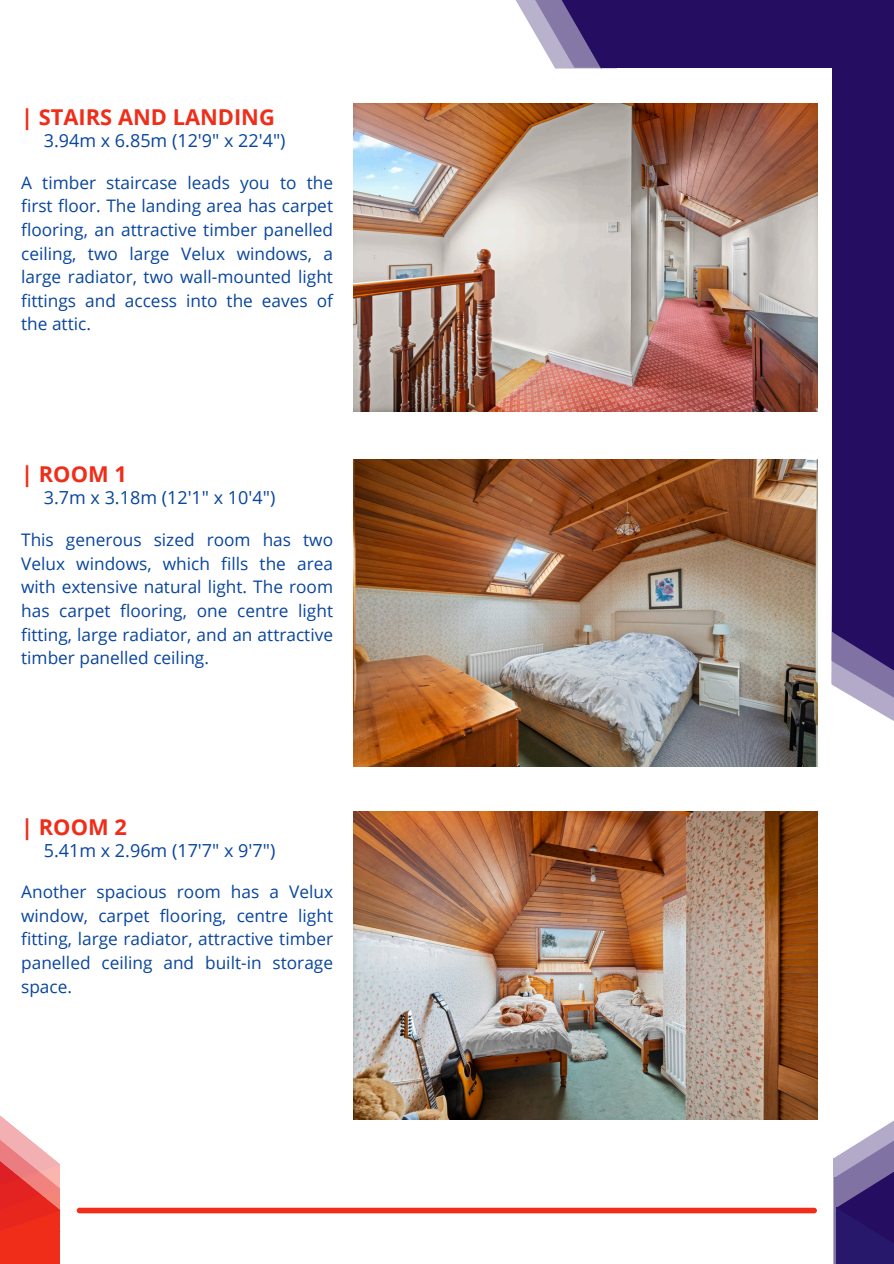
<style>
.page{position:relative;width:894px;height:1264px;background:#fff}
.page>*{position:absolute;margin:0;border:0;box-sizing:border-box;transform-origin:0 0}
.t1{font:700 21.9px "Open Sans";color:#ef2d19}
.t2{font:18px "Open Sans";color:#08459d}
.t3{font:17.25px/23.7px "Open Sans";color:#08459d;text-align:justify}
</style>
<div class="page">
<svg style="left:515px;top:0;width:13px;height:21px"></svg>
<svg style="left:528px;top:0;width:27px;height:68px;fill:#b9b2cd"></svg>
<div style="left:602px;top:0;width:291px;height:68px;background:#250e62"></div>
<svg style="left:831px;top:585px;width:62px;height:136px"></svg>
<div style="left:832px;top:0;width:61px;height:631px;background:#250e62"></div>
<svg style="left:832px;top:631px;width:61px;height:60px;background:#6c5d95"></svg>
<svg style="left:555px;top:0;width:62px;height:69px"></svg>
<div style="left:833px;top:1177px;width:60px;height:86px;background:#28186c"></div>
<svg style="left:833px;top:1121px;width:60px;height:139px"></svg>
<svg style="left:0;top:1115px;width:61px;height:148px"></svg>
<div style="left:79px;top:1207px;width:735px;height:6px;background:#ef2d19"></div>
<img style="left:354px;top:103px;width:462px;height:308px">
<img style="left:354px;top:459px;width:462px;height:307px">
<img style="left:354px;top:811px;width:462px;height:307px">
<p class="t1" style="left:21px;top:101px;width:255px">| STAIRS AND LANDING</p>
<h1 class="t2" style="left:44px;top:127px;width:243px">3.94m x 6.85m (12'9" x 22'4")</h1>
<p class="t3" style="left:21px;top:170px;width:313px">A timber staircase leads you to the first floor. The landing area has carpet flooring, an attractive timber panelled ceiling, two large Velux windows, a large radiator, two wall-mounted light fittings and access into the eaves of the attic.</p>
<p class="t1" style="left:21px;top:459px;width:107px">| ROOM 1</p>
<p class="t2" style="left:44px;top:485px;width:233px">3.7m x 3.18m (12'1" x 10'4")</p>
<p class="t3" style="left:21px;top:527px;width:313px">This generous sized room has two Velux windows, which fills the area with extensive natural light. The room has carpet flooring, one centre light fitting, large radiator, and an attractive timber panelled ceiling.</p>
<p class="t1" style="left:21px;top:811px;width:107px">| ROOM 2</p>
<h1 class="t2" style="left:44px;top:837px;width:233px">5.41m x 2.96m (17'7" x 9'7")</h1>
<p class="t3" style="left:21px;top:879px;width:313px">Another spacious room has a Velux window, carpet flooring, centre light fitting, large radiator, attractive timber panelled ceiling and built-in storage space.</p>
</div>
